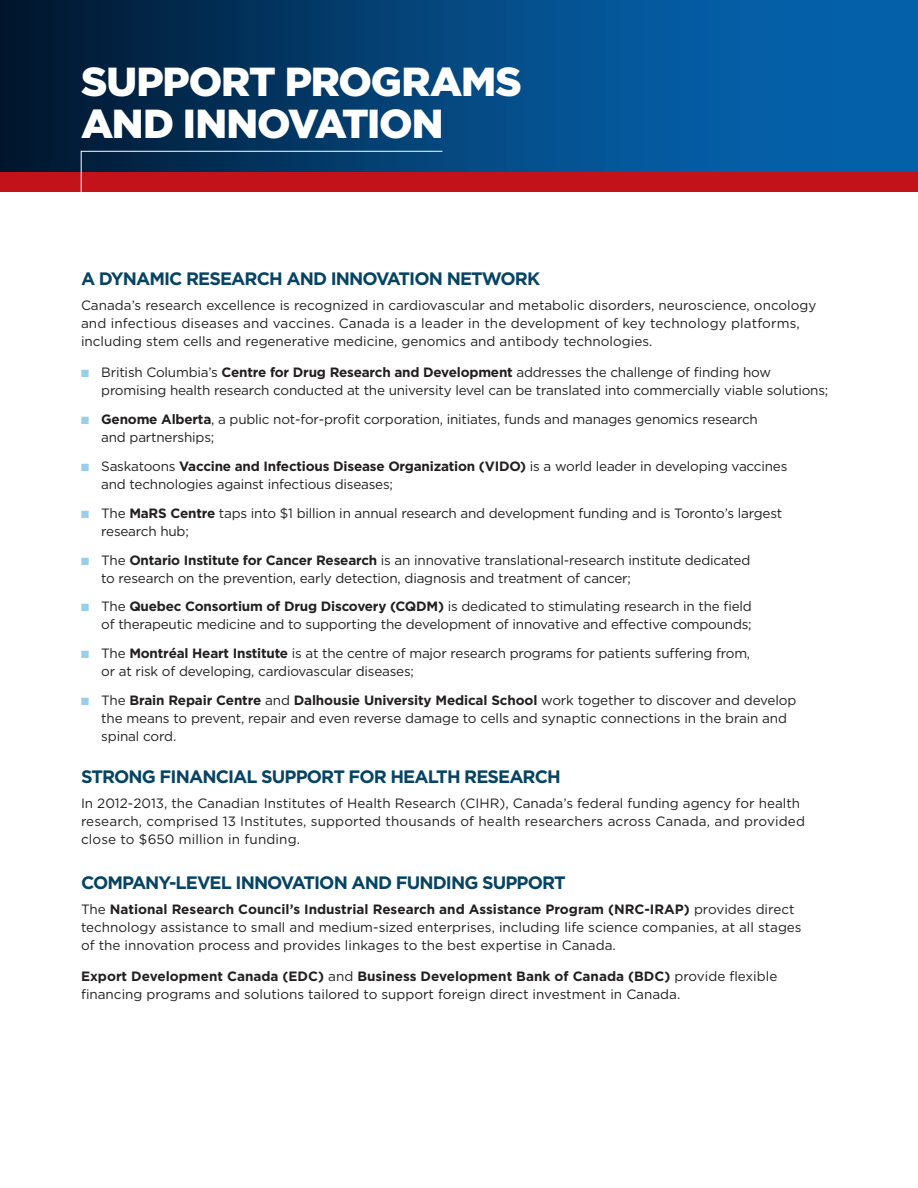
<style>
.page{position:relative;width:918px;height:1188px;background:#fff}
.page>*{position:absolute;margin:0;border:0;box-sizing:border-box;transform-origin:0 0}
.t1{font:900 40.5px/42px "Gotham";letter-spacing:-.03em;color:#fff}
.t2{font:700 18px "Gotham";letter-spacing:-.05em;color:#074464}
.Body{font:13.5px/18px "Gotham";letter-spacing:-.015em;color:#231f20}
.Body-2{font:13.5px/18px "Gotham";letter-spacing:.005em;color:#231f20}
.s1{color:#98cfe8}
.s2{font-weight:700}
</style>
<div class="page">
<svg style="left:0;top:0;width:918px;height:172px;background:#03447a"></svg>
<div style="left:0;top:172px;width:918px;height:19px;background:#c4121a"></div>
<svg style="left:81px;top:151px;width:362px;height:41px"></svg>
<h2 class="t1" style="left:81px;top:60px;width:443px">SUPPORT PROGRAMS<br>AND INNOVATION</h2>
<h3 class="t2" style="left:81px;top:268px;width:461px">A DYNAMIC RESEARCH AND INNOVATION NETWORK</h3>
<p class="Body" style="left:81px;top:296px;width:737px">Canada’s research excellence is recognized in cardiovascular and metabolic disorders, neuroscience, oncology and infectious diseases and vaccines. Canada is a leader in the development of key technology platforms, including stem cells and regenerative medicine, genomics and antibody technologies.</p>
<p class="Body" style="left:101px;top:363px;width:729px;text-indent:-20px"><span class="s1">■</span> British Columbia’s <span class="s2">Centre for Drug Research and Development</span> addresses the challenge of finding how promising health research conducted at the university level can be translated into commercially viable solutions;</p>
<p class="Body" style="left:101px;top:410px;width:658px;text-indent:-20px"><span class="s1">■</span> <span class="s2">Genome Alberta</span>, a public not-for-profit corporation, initiates, funds and manages genomics research and partnerships;</p>
<p class="Body" style="left:101px;top:457px;width:688px;text-indent:-20px"><span class="s1">■</span> Saskatoons <span class="s2">Vaccine and Infectious Disease Organization (VIDO)</span> is a world leader in developing vaccines and technologies against infectious diseases;</p>
<p class="Body" style="left:101px;top:504px;width:683px;text-indent:-20px"><span class="s1">■</span> The <span class="s2">MaRS Centre</span> taps into $1 billion in annual research and development funding and is Toronto’s largest research hub;</p>
<p class="Body" style="left:101px;top:551px;width:651px;text-indent:-20px"><span class="s1">■</span> The <span class="s2">Ontario Institute for Cancer Research</span> is an innovative translational-research institute dedicated to research on the prevention, early detection, diagnosis and treatment of cancer;</p>
<p class="Body" style="left:81px;top:597px;width:672px;text-align:right"><span class="s1">■</span> The <span class="s2">Quebec Consortium of Drug Discovery (CQDM)</span> is dedicated to stimulating research in the field of therapeutic medicine and to supporting the development of innovative and effective compounds;</p>
<p class="Body" style="left:101px;top:644px;width:651px;text-indent:-20px"><span class="s1">■</span> The <span class="s2">Montréal Heart Institute</span> is at the centre of major research programs for patients suffering from, or at risk of developing, cardiovascular diseases;</p>
<p class="Body" style="left:101px;top:691px;width:697px;text-indent:-20px"><span class="s1">■</span> The <span class="s2">Brain Repair Centre</span> and <span class="s2">Dalhousie University Medical School</span> work together to discover and develop the means to prevent, repair and even reverse damage to cells and synaptic connections in the brain and spinal cord.</p>
<h3 class="t2" style="left:81px;top:767px;width:481px">STRONG FINANCIAL SUPPORT FOR HEALTH RESEARCH</h3>
<p class="Body-2" style="left:81px;top:794px;width:725px">In 2012-2013, the Canadian Institutes of Health Research (CIHR), Canada’s federal funding agency for health research, comprised 13 Institutes, supported thousands of health researchers across Canada, and provided close to $650 million in funding.</p>
<h3 class="t2" style="left:81px;top:872px;width:486px">COMPANY-LEVEL INNOVATION AND FUNDING SUPPORT</h3>
<p class="Body" style="left:81px;top:900px;width:722px">The <span class="s2">National Research Council’s Industrial Research and Assistance Program (NRC-IRAP)</span> provides direct technology assistance to small and medium-sized enterprises, including life science companies, at all stages of the innovation process and provides linkages to the best expertise in Canada.</p>
<p class="Body" style="left:81px;top:967px;width:698px"><span class="s2">Export Development Canada (EDC)</span> and <span class="s2">Business Development Bank of Canada (BDC)</span> provide flexible financing programs and solutions tailored to support foreign direct investment in Canada.</p>
</div>
